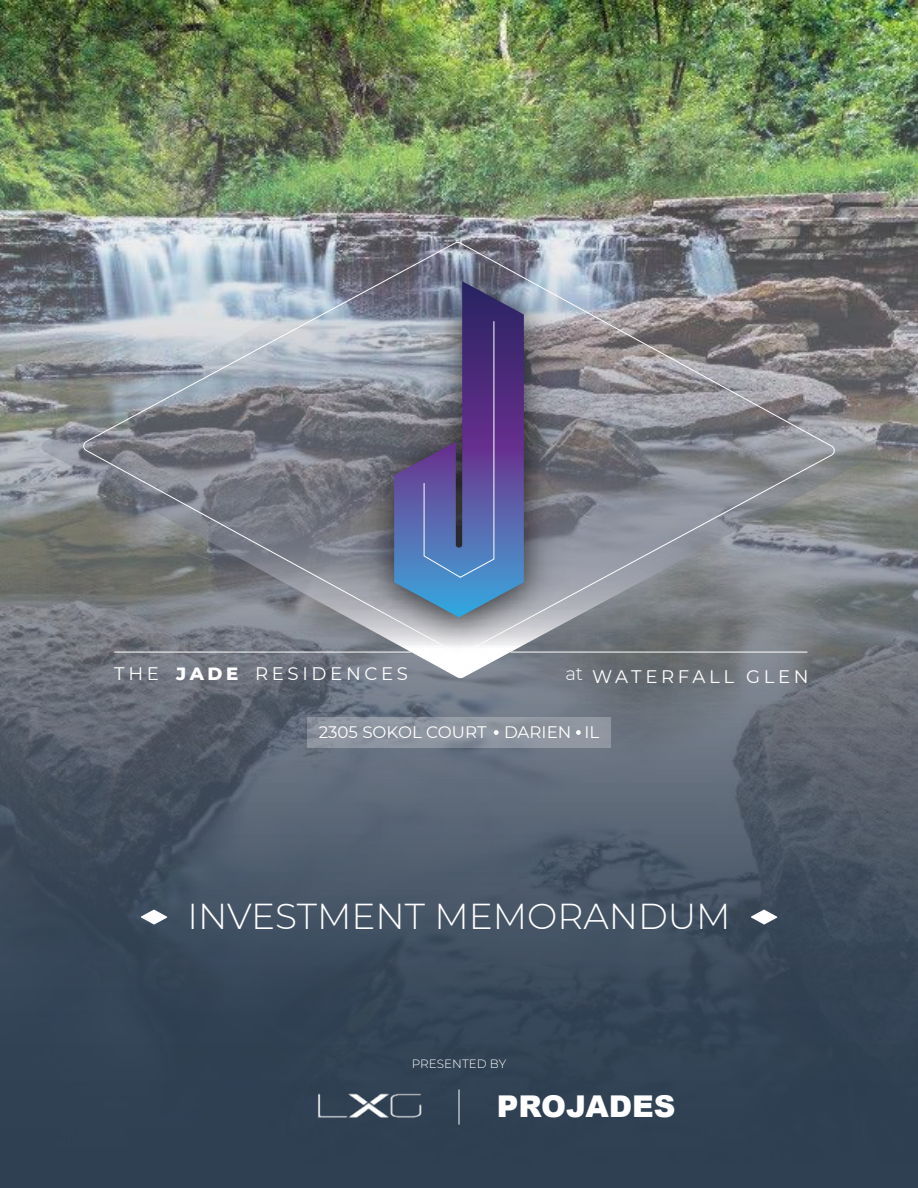
<style>
.page{position:relative;width:918px;height:1188px;background:#fff}
.page>*{position:absolute;margin:0;border:0;box-sizing:border-box;transform-origin:0 0}
.t1{font:300 36px "Montserrat";color:#fff}
.t2{font:900 30px "Arial";color:#fff}
.t3{font:18.15px "Montserrat";letter-spacing:.2em;color:#fff}
.t4{font:16.65px "Montserrat";color:#fff}
.t5{font:300 12px "Montserrat";color:#fff}
.s1{font-weight:800}
.s2{font-weight:300}
</style>
<div class="page">
<img style="left:0;top:0;width:918px;height:1188px">
<svg style="left:141px;top:910px;width:26px;height:15px"></svg>
<svg style="left:751px;top:910px;width:26px;height:15px"></svg>
<div style="left:307px;top:717px;width:304px;height:30px;background:#8e96a0"></div>
<svg style="left:494px;top:730px;width:5px;height:5px"></svg>
<svg style="left:576px;top:730px;width:5px;height:5px"></svg>
<svg style="left:41px;top:220px;width:836px;height:458px;background:#818489"></svg>
<svg style="left:82px;top:242px;width:754px;height:413px;background:#898d95"></svg>
<img style="left:349px;top:240px;width:220px;height:427px">
<svg style="left:394px;top:281px;width:130px;height:336px;background:#616b9a"></svg>
<svg style="left:423px;top:321px;width:72px;height:257px;background:#636097"></svg>
<img style="left:316px;top:1090px;width:107px;height:35px">
<hr style="left:459px;top:1090px;width:1px;height:35px;background:#fff">
<p class="t3" style="left:114px;top:661px;width:295px">THE <span class="s1">JADE</span> RESIDENCES</p>
<p class="t3" style="left:565px;top:664px;width:245px"><span class="s2">at</span> WATERFALL GLEN</p>
<p class="t4" style="left:319px;top:721px;width:282px">2305 SOKOL COURT DARIEN IL</p>
<h1 class="t1" style="left:187px;top:891px;width:545px">INVESTMENT MEMORANDUM</h1>
<p class="t5" style="left:412px;top:1056px;width:96px">PRESENTED BY</p>
<h2 class="t2" style="left:497px;top:1084px;width:180px">PROJADES</h2>
</div>
